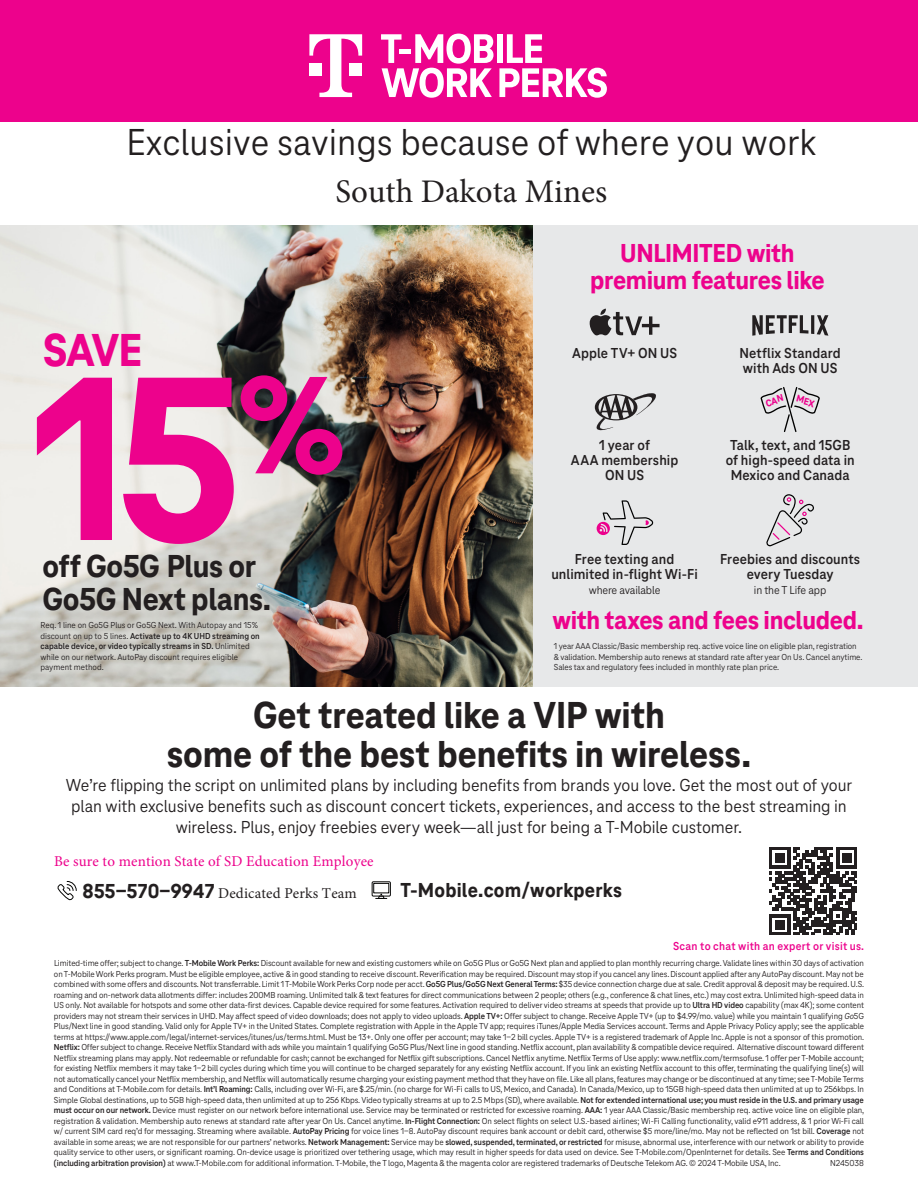
<style>
.page{position:relative;width:918px;height:1188px;background:#fff}
.page>*{position:absolute;margin:0;border:0;box-sizing:border-box;transform-origin:0 0}
.t1{font:800 243px "Tele Neo";color:#ed028c}
.t2{font:800 48px "Tele Neo";color:#ed028c}
.Body_Paragraph{font:800 39px/39px "Tele Neo";letter-spacing:-.005em;color:#231f20;text-align:center}
.Body_Legal{font:39px "Tele Neo";color:#231f20}
.t3{font:800 33px/33px "Tele Neo";letter-spacing:-.015em;color:#231f20}
.Body_Legal-2{font:33px "Minion Pro";color:#231f20}
.Body_Paragraph-2{font:800 27px/27px "Tele Neo";letter-spacing:-.015em;color:#ed028c;text-align:center}
.t4{font:800 21px "Tele Neo";letter-spacing:.01em;color:#231f20}
.Body_Paragraph-3{font:18px/21px "Tele Neo";letter-spacing:-.005em;color:#231f20;text-align:center}
.Body_Paragraph-4{font:700 15px/15px "Tele Neo";letter-spacing:.005em;color:#231f20;text-align:center}
.t5{font:15px/31.2px "Minion Pro";letter-spacing:.01em;color:#ed028c}
.t6{font:700 12px "Tele Neo";letter-spacing:.025em;color:#ed028c}
.Body_Paragraph-5{font:12px "Tele Neo";letter-spacing:-.01em;color:#231f20}
.Legal_note{font:9px/10.5px "Tele Neo";letter-spacing:-.01em;color:#231f20;text-align:justify}
.Body_Legal-3{font:9px/10.5px "Tele Neo";color:#231f20}
.Body_Paragraph-6{font:9px/10.5px "Tele Neo";letter-spacing:-.005em;color:#231f20}
.s1{font-weight:700}
.s2{font-family:"Tele Neo";font-weight:800;font-size:21px;color:#231f20}
.s3{color:#231f20}
.s4{font-style:italic}
</style>
<div class="page">
<div style="left:500px;top:225px;width:418px;height:462px;background:#e7e8e9"></div>
<img style="left:0;top:225px;width:532px;height:462px">
<div style="left:0;top:0;width:918px;height:121px;background:#ed028c"></div>
<svg style="left:309px;top:34px;width:53px;height:63px"></svg>
<div style="left:350px;top:63px;width:12px;height:13px;background:#fff"></div>
<div style="left:497px;top:34px;width:6px;height:29px;background:#fff"></div>
<svg style="left:499px;top:34px;width:108px;height:64px"></svg>
<svg style="left:381px;top:34px;width:112px;height:64px"></svg>
<div style="left:399px;top:49px;width:12px;height:5px;background:#fff"></div>
<svg style="left:590px;top:309px;width:70px;height:26px"></svg>
<svg style="left:766px;top:494px;width:48px;height:52px"></svg>
<svg style="left:597px;top:500px;width:56px;height:45px"></svg>
<svg style="left:752px;top:315px;width:76px;height:21px"></svg>
<svg style="left:595px;top:393px;width:61px;height:38px"></svg>
<svg style="left:769px;top:848px;width:88px;height:87px"></svg>
<svg style="left:57px;top:881px;width:20px;height:20px"></svg>
<div style="left:372px;top:881px;width:19px;height:15px;border:1px solid #050504"></div>
<div style="left:373px;top:883px;width:16px;height:10px;border:1px solid #050504"></div>
<svg style="left:376px;top:894px;width:11px;height:5px"></svg>
<svg style="left:761px;top:387px;width:59px;height:45px"></svg>
<p class="Body_Legal" style="left:126px;top:121px;width:692px">Exclusive savings because of where you work</p>
<p class="Body_Legal-2" style="left:336px;top:169px;width:273px">South Dakota Mines</p>
<p class="t2" style="left:43px;top:324px;width:101px">SAVE</p>
<p class="t1" style="left:32px;top:324px;width:316px">15<sup>%</sup></p>
<p class="t3" style="left:43px;top:550px;width:230px">off Go5G Plus or<br>Go5G Next plans.</p>
<p class="Body_Legal-3" style="left:40px;top:620px;width:221px">Req. 1 line on Go5G Plus or Go5G Next. With Autopay and 15% discount on up to 5 lines. <span class="s1">Activate up to 4K UHD streaming on capable device, or video typically streams in SD.</span> Unlimited while on our network. AutoPay discount requires eligible payment method.</p>
<p class="Body_Paragraph-2" style="left:590px;top:240px;width:236px">UNLIMITED with premium features like</p>
<p class="Body_Paragraph-4" style="left:572px;top:346px;width:107px">Apple TV+ ON US</p>
<p class="Body_Paragraph-4" style="left:571px;top:437px;width:109px">1 year of<br>AAA membership<br>ON US</p>
<p class="Body_Paragraph-4" style="left:740px;top:346px;width:103px;text-align:left">Netflix Standard with Ads ON US</p>
<p class="Body_Paragraph-4" style="left:726px;top:437px;width:130px">Talk, text, and 15GB of high-speed data in<br>Mexico and Canada</p>
<p class="Body_Paragraph-4" style="left:551px;top:552px;width:148px">Free texting and unlimited in-flight Wi-Fi</p>
<p class="Body_Paragraph-5" style="left:589px;top:584px;width:73px">where available</p>
<p class="Body_Paragraph-4" style="left:720px;top:552px;width:142px">Freebies and discounts every Tuesday</p>
<p class="Body_Paragraph-5" style="left:754px;top:584px;width:74px">in the T Life app</p>
<p class="Body_Paragraph-2" style="left:552px;top:607px;width:313px">with taxes and fees included.</p>
<p class="Body_Paragraph-6" style="left:554px;top:641px;width:310px">1 year AAA Classic/Basic membership req. active voice line on eligible plan, registration &amp; validation. Membership auto renews at standard rate after year On Us. Cancel anytime.<br>Sales tax and regulatory fees included in monthly rate plan price.</p>
<p class="Body_Paragraph" style="left:167px;top:696px;width:586px">Get treated like a VIP with<br>some of the best benefits in wireless.</p>
<p class="Body_Paragraph-3" style="left:66px;top:775px;width:788px">We’re flipping the script on unlimited plans by including benefits from brands you love. Get the most out of your plan with exclusive benefits such as discount concert tickets, experiences, and access to the best streaming in wireless. Plus, enjoy freebies every week—all just for being a T-Mobile customer.</p>
<p class="t5" style="left:83px;top:846px;width:292px;text-indent:-29px">Be sure to mention State of SD Education Employee<br><span class="s2">855-570-9947</span> <span class="s3">Dedicated Perks Team</span></p>
<p class="t4" style="left:401px;top:879px;width:223px">T-Mobile.com/workperks</p>
<p class="t6" style="left:673px;top:939px;width:192px">Scan to chat with an expert or visit us.</p>
<p class="Legal_note" style="left:54px;top:958px;width:812px">Limited-time offer; subject to change. <span class="s1">T-Mobile Work Perks:</span> Discount available for new and existing customers while on Go5G Plus or Go5G Next plan and applied to plan monthly recurring charge. Validate lines within 30 days of activation on T-Mobile Work Perks program. Must be eligible employee, active &amp; in good standing to receive discount. Reverification may be required. Discount may stop if you cancel any lines. Discount applied after any AutoPay discount. May not be combined with some offers and discounts. Not transferrable. Limit 1 T-Mobile Work Perks Corp node per acct. <span class="s1">Go5G Plus/Go5G Next General Terms:</span> $35 device connection charge due at sale. Credit approval &amp; deposit may be required. U.S. roaming and on-network data allotments differ: includes 200MB roaming. Unlimited talk &amp; text features for direct communications between 2 people; others (e.g., conference &amp; chat lines, etc.) may cost extra. Unlimited high-speed data in US only. Not available for hotspots and some other data-first devices. Capable device required for some features. Activation required to deliver video streams at speeds that provide up to <span class="s1">Ultra HD video</span> capability (max 4K); some content providers may not stream their services in UHD. May affect speed of video downloads; does not apply to video uploads. <span class="s1">Apple TV+:</span> Offer subject to change. Receive Apple TV+ (up to $4.99/mo. value) while you maintain 1 qualifying <span class="s4">Go</span>5G Plus/Next line in good standing. Valid only for Apple TV+ in the United States. Complete registration with Apple in the Apple TV app; requires iTunes/Apple Media Services account. Terms and Apple Privacy Policy apply; see the applicable terms at https://www.apple.com/legal/internet-services/itunes/us/terms.html. Must be 13+. Only one offer per account; may take 1-2 bill cycles. Apple TV+ is a registered trademark of Apple Inc. Apple is not a sponsor of this promotion.<br><span class="s1">Netflix:</span> Offer subject to change. Receive Netflix Standard with ads while you maintain 1 qualifying Go5G Plus/Next line in good standing. Netflix account, plan availability &amp; compatible device required. Alternative discount toward different Netflix streaming plans may apply. Not redeemable or refundable for cash; cannot be exchanged for Netflix gift subscriptions. Cancel Netflix anytime. Netflix Terms of Use apply: www.netflix.com/termsofuse. 1 offer per T-Mobile account; for existing Netflix members it may take 1-2 bill cycles during which time you will continue to be charged separately for any existing Netflix account. If you link an existing Netflix account to this offer, terminating the qualifying line(s) will not automatically cancel your Netflix membership, and Netflix will automatically resume charging your existing payment method that they have on file. Like all plans, features may change or be discontinued at any time; see T-Mobile Terms and Conditions at T-Mobile.com for details. <span class="s1">Int’l Roaming:</span> Calls, including over Wi-Fi, are $.25/min. (no charge for Wi-Fi calls to US, Mexico, and Canada). In Canada/Mexico, up to 15GB high-speed data then unlimited at up to 256kbps. In Simple Global destinations, up to 5GB high-speed data, then unlimited at up to 256 Kbps. Video typically streams at up to 2.5 Mbps (SD), where available. <span class="s1">Not for extended international use; you must reside in the U.S. and primary usage must occur on our network.</span> Device must register on our network before international use. Service may be terminated or restricted for excessive roaming. <span class="s1">AAA:</span> 1 year AAA Classic/Basic membership req. active voice line on eligible plan, registration &amp; validation. Membership auto renews at standard rate after year On Us. Cancel anytime. <span class="s1">In-Flight Connection:</span> On select flights on select U.S.-based airlines; Wi-Fi Calling functionality, valid e911 address, &amp; 1 prior Wi-Fi call w/ current SIM card req’d for messaging. Streaming where available. <span class="s1">AutoPay Pricing</span> for voice lines 1-8. AutoPay discount requires bank account or debit card, otherwise $5 more/line/mo. May not be reflected on 1st bill. <span class="s1">Coverage</span> not available in some areas; we are not responsible for our partners’ networks. <span class="s1">Network Management:</span> Service may be <span class="s1">slowed, suspended, terminated, or restricted</span> for misuse, abnormal use, interference with our network or ability to provide quality service to other users, or significant roaming. On-device usage is prioritized over tethering usage, which may result in higher speeds for data used on device. See T-Mobile.com/OpenInternet for details. See <span class="s1">Terms and Conditions (including arbitration provision)</span> at www.T-Mobile.com for additional information. T-Mobile, the T logo, Magenta &amp; the magenta color are registered trademarks of Deutsche Telekom AG. © 2024 T-Mobile USA, Inc.</p>
<p class="Legal_note" style="left:830px;top:1157px;width:35px">N245038</p>
</div>
